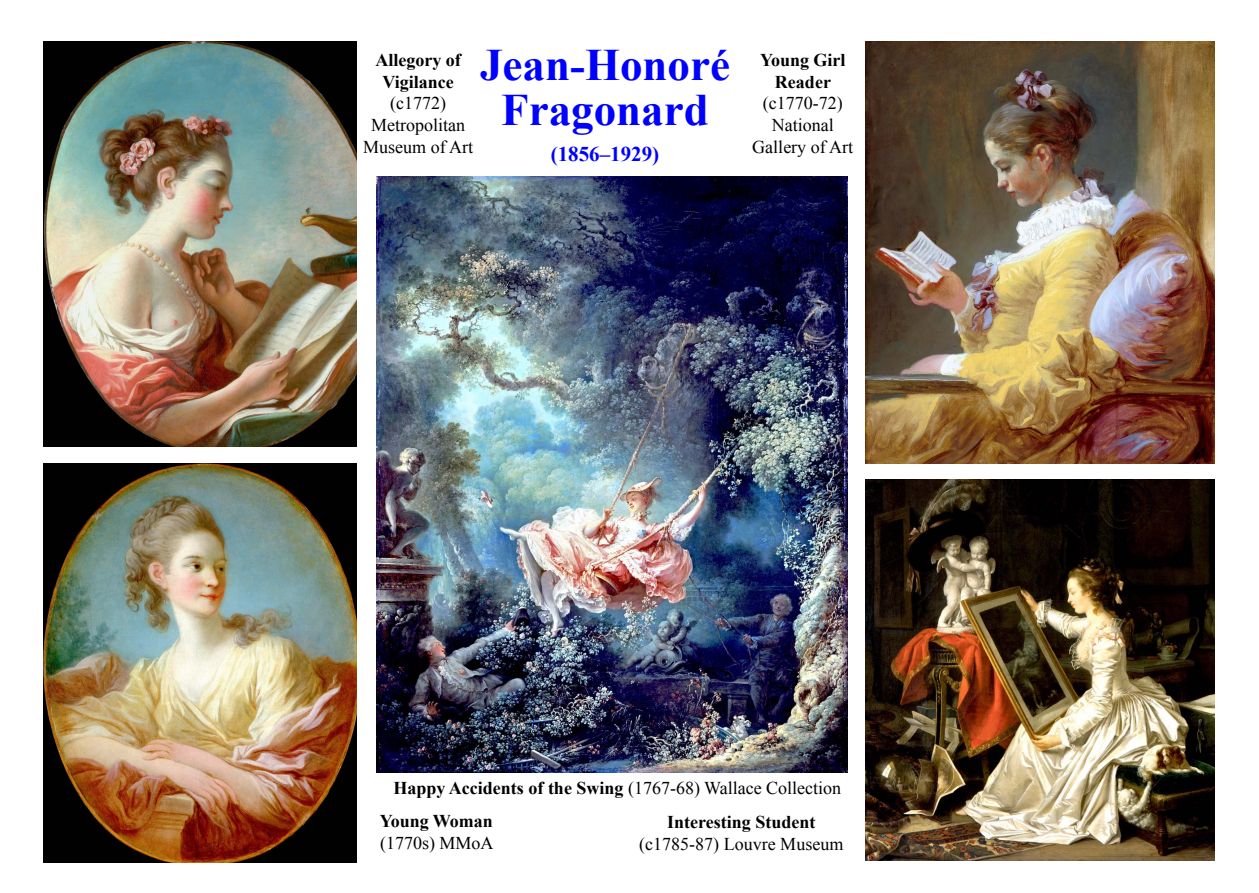
<style>
.page{position:relative;width:1259px;height:893px;background:#fff}
.page>*{position:absolute;margin:0;border:0;box-sizing:border-box;transform-origin:0 0}
.t1{font:700 45px/45px "Times New Roman";color:#00f;text-align:center}
.t2{font:700 21px "Times New Roman";color:#00f}
.t3{font:700 18px/21.6px "Times New Roman";color:#000;text-align:center}
.t4{font:18px/21.6px "Times New Roman";color:#000;text-align:center}
.s1{font-weight:400}
</style>
<div class="page">
<img style="left:43px;top:41px;width:314px;height:405px">
<img style="left:43px;top:463px;width:314px;height:399px">
<img style="left:376px;top:176px;width:471px;height:596px">
<img style="left:865px;top:479px;width:349px;height:381px">
<img style="left:865px;top:41px;width:349px;height:422px">
<h1 class="t1" style="left:480px;top:41px;width:251px">Jean-Honoré<br>Fragonard</h1>
<p class="t2" style="left:551px;top:139px;width:110px">(1856–1929)</p>
<p class="t3" style="left:375px;top:49px;width:87px">Allegory of<br>Vigilance</p>
<p class="t4" style="left:363px;top:92px;width:111px">(c1772)<br>Metropolitan<br>Museum of Art</p>
<p class="t3" style="left:760px;top:49px;width:87px">Young Girl<br>Reader</p>
<p class="t4" style="left:752px;top:92px;width:102px">(c1770-72)<br>National<br>Gallery of Art</p>
<p class="t3" style="left:667px;top:771px;width:176px;line-height:33.9px;text-align:left;text-indent:-274px">Happy Accidents of the Swing <span class="s1">(1767-68) Wallace Collection<br></span>Interesting Student</p>
<p class="t4" style="left:639px;top:833px;width:205px">(c1785-87) Louvre Museum</p>
<p class="t3" style="left:380px;top:810px;width:115px">Young Woman</p>
<p class="t4" style="left:380px;top:831px;width:115px">(1770s) MMoA</p>
</div>
